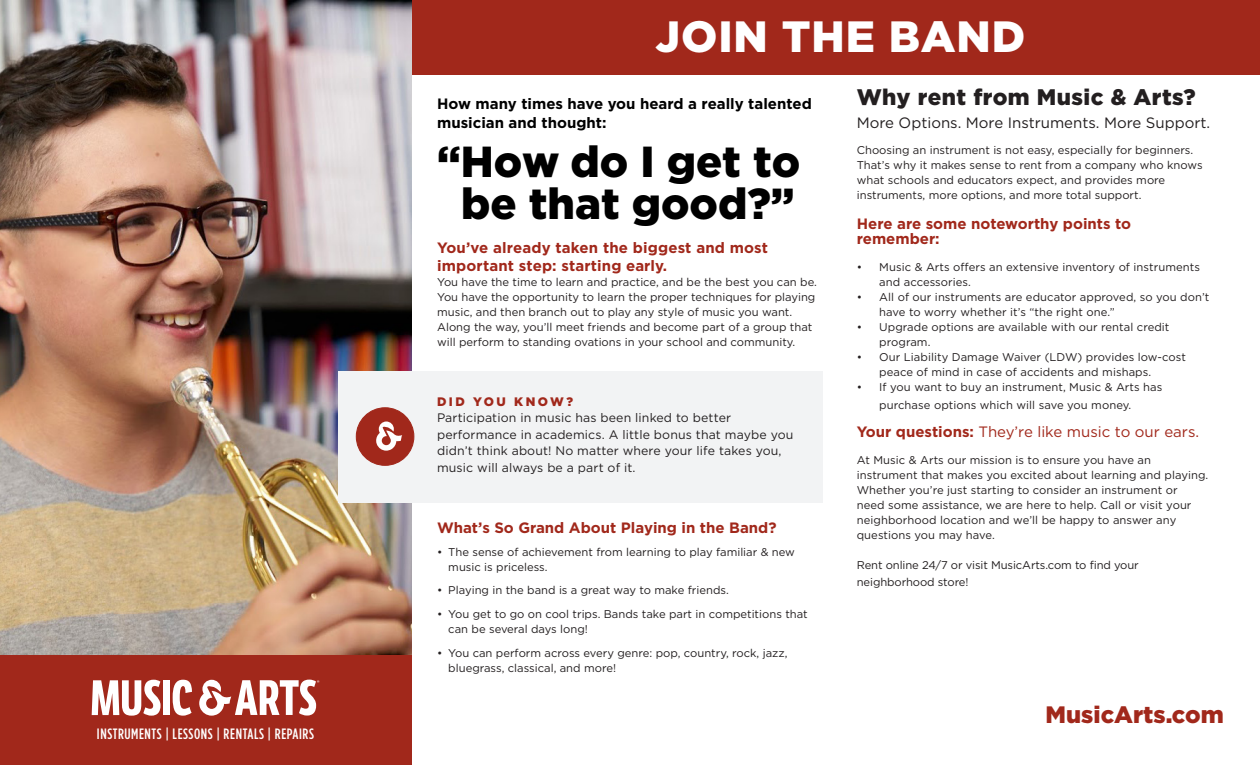
<style>
.page{position:relative;width:1260px;height:765px;background:#fff}
.page>*{position:absolute;margin:0;border:0;box-sizing:border-box;transform-origin:0 0}
.t1{font:900 43.75px "Gotham";letter-spacing:.02em;color:#fff}
.t2{font:900 43.38px/41.8px "Gotham";color:#000;text-align:center}
.t3{font:900 23.75px "Gotham";color:#a1281b}
.t4{font:900 22.5px "Gotham";letter-spacing:.02em;color:#231f20}
.t5{font:700 15px/15px "Gotham";color:#a1281b}
.t6{font:700 15px/18.8px "Gotham";color:#000}
.t7{font:15px "Gotham";color:#a1281b}
.t8{font:15px "Gotham";color:#231f20}
.t9{font:500 15px "Gotham Condensed";letter-spacing:.04em;color:#fff}
.t10{font:12.38px/16.5px "Gotham";letter-spacing:.01em;color:#231f20}
.t11{font:900 12.38px "Gotham";letter-spacing:.2em;color:#a1281b}
.t12{font:11.25px/15px "Gotham";color:#231f20}
.s1{font-weight:700}
</style>
<div class="page">
<div style="left:0;top:0;width:1260px;height:75px;background:#a1281b"></div>
<img style="left:0;top:0;width:411px;height:655px">
<div style="left:0;top:656px;width:411px;height:109px;background:#a1281b"></div>
<svg style="left:92px;top:680px;width:69px;height:36px"></svg>
<div style="left:163px;top:680px;width:7px;height:35px;background:#fff"></div>
<svg style="left:173px;top:680px;width:19px;height:36px"></svg>
<svg style="left:199px;top:680px;width:120px;height:36px"></svg>
<div style="left:338px;top:371px;width:485px;height:131px;background:#f2f3f4"></div>
<div style="left:356px;top:408px;width:58px;height:57px;background:#a1281b;border-radius:50%"></div>
<div style="left:356px;top:407px;width:58px;height:59px;border:1px solid #a1281b;border-radius:50%"></div>
<svg style="left:376px;top:422px;width:26px;height:29px"></svg>
<p class="t9" style="left:97px;top:725px;width:219px">INSTRUMENTS | LESSONS | RENTALS | REPAIRS</p>
<p class="t1" style="left:656px;top:6px;width:371px">JOIN THE BAND</p>
<p class="t6" style="left:437px;top:95px;width:376px">How many times have you heard a really talented musician and thought:</p>
<h2 class="t2" style="left:437px;top:140px;width:365px">“How do I get to be that good?”</h2>
<p class="t5" style="left:437px;top:239px;width:332px;line-height:17.5px">You’ve already taken the biggest and most important step: starting early.</p>
<p class="t12" style="left:437px;top:274px;width:381px">You have the time to learn and practice, and be the best you can be.<br>You have the opportunity to learn the proper techniques for playing music, and then branch out to play any style of music you want.<br>Along the way, you’ll meet friends and become part of a group that will perform to standing ovations in your school and community.</p>
<p class="t11" style="left:437px;top:393px;width:137px">DID YOU KNOW?</p>
<p class="t10" style="left:437px;top:409px;width:358px">Participation in music has been linked to better performance in academics. A little bonus that maybe you didn’t think about! No matter where your life takes you, music will always be a part of it.</p>
<p class="t5" style="left:437px;top:520px;width:341px">What’s So Grand About Playing in the Band?</p>
<p class="t12" style="left:448px;top:544px;width:348px;text-indent:-11px">• The sense of achievement from learning to play familiar &amp; new music is priceless.</p>
<p class="t12" style="left:437px;top:583px;width:293px">• Playing in the band is a great way to make friends.</p>
<p class="t12" style="left:448px;top:606px;width:361px;text-indent:-11px">• You get to go on cool trips. Bands take part in competitions that can be several days long!</p>
<p class="t12" style="left:448px;top:645px;width:341px;text-indent:-11px">• You can perform across every genre: pop, country, rock, jazz, bluegrass, classical, and more!</p>
<p class="t4" style="left:857px;top:82px;width:340px">Why rent from Music &amp; Arts?</p>
<p class="t8" style="left:857px;top:114px;width:355px">More Options. More Instruments. More Support.</p>
<p class="t12" style="left:857px;top:143px;width:347px">Choosing an instrument is not easy, especially for beginners.<br>That’s why it makes sense to rent from a company who knows what schools and educators expect, and provides more instruments, more options, and more total support.</p>
<p class="t5" style="left:857px;top:216px;width:276px">Here are some noteworthy points to remember:</p>
<p class="t12" style="left:879px;top:259px;width:322px;text-indent:-22px">• Music &amp; Arts offers an extensive inventory of instruments and accessories.</p>
<p class="t12" style="left:879px;top:289px;width:332px;text-indent:-22px">• All of our instruments are educator approved, so you don’t have to worry whether it’s “the right one.”</p>
<p class="t12" style="left:879px;top:319px;width:292px;text-indent:-22px">• Upgrade options are available with our rental credit program.</p>
<p class="t12" style="left:879px;top:349px;width:308px;text-indent:-22px">• Our Liability Damage Waiver (LDW) provides low-cost peace of mind in case of accidents and mishaps.</p>
<p class="t12" style="left:879px;top:377px;width:285px;line-height:18px;text-indent:-22px">• If you want to buy an instrument, Music &amp; Arts has purchase options which will save you money.</p>
<p class="t7" style="left:857px;top:422px;width:344px"><span class="s1">Your questions:</span> They’re like music to our ears.</p>
<p class="t12" style="left:857px;top:452px;width:353px">At Music &amp; Arts our mission is to ensure you have an instrument that makes you excited about learning and playing.<br>Whether you’re just starting to consider an instrument or<br>need some assistance, we are here to help. Call or visit your neighborhood location and we’ll be happy to answer any questions you may have.</p>
<p class="t12" style="left:857px;top:556px;width:284px;line-height:17.5px">Rent online 24/7 or visit MusicArts.com to find your neighborhood store!</p>
<p class="t3" style="left:1046px;top:698px;width:180px">MusicArts.com</p>
</div>
